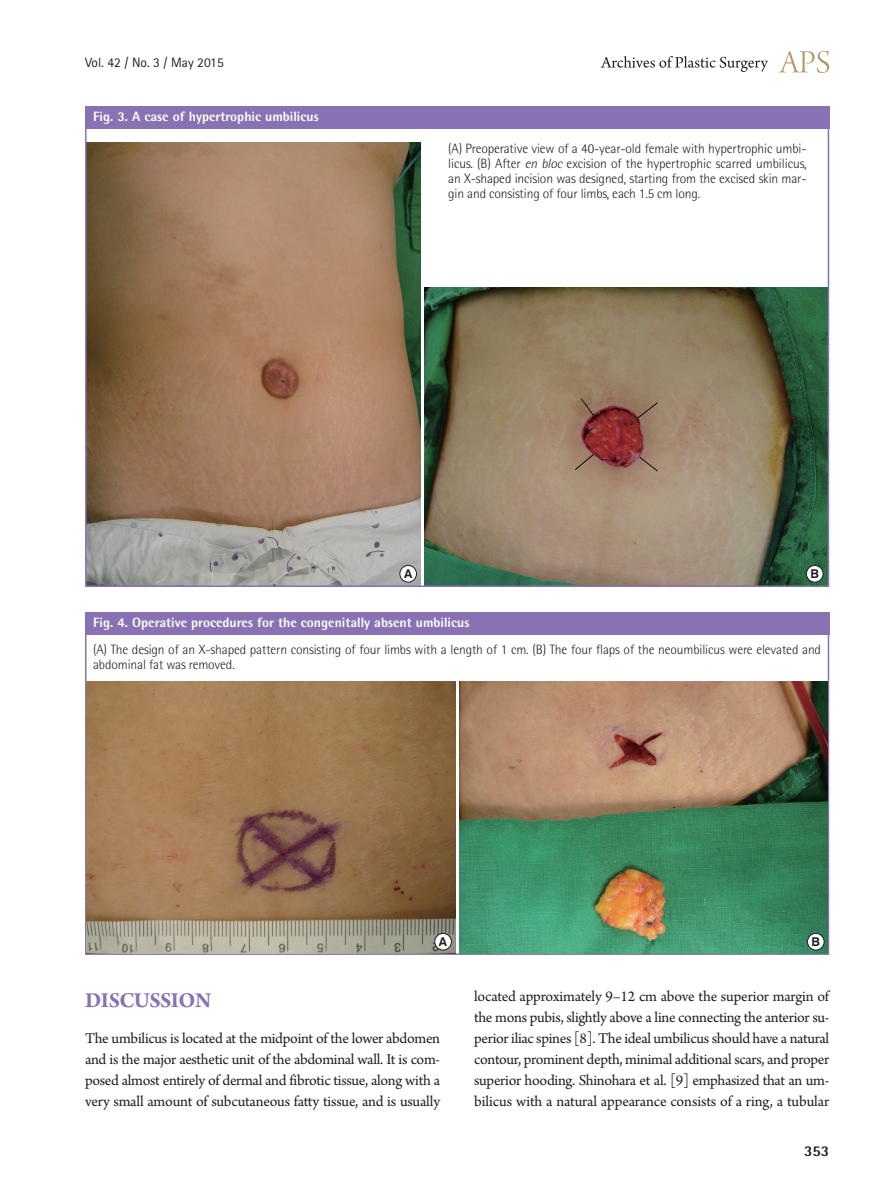
<style>
.page{position:relative;width:893px;height:1191px;background:#fff}
.page>*{position:absolute;margin:0;border:0;box-sizing:border-box;transform-origin:0 0}
.대제목{font:700 22.5px "Arno Pro";letter-spacing:-.02em;color:#8972b3}
.본문{font:15.75px/21px "Arno Pro";letter-spacing:-.01em;color:#231f20;text-align:justify}
.t1{font:800 15px "Rotis Semi Sans Std";color:#231f20}
.그림설명{font:300 13.5px/15px "Rotis Semi Sans Std";letter-spacing:-.01em;color:#231f20;text-align:justify}
.표그림제목{font:800 13.5px "Rotis Semi Sans Std";color:#fff}
.t2{font:13.5px "Rotis Sans Serif Std";color:#231f20}
.t3{font:700 12.15px "Swiss 721 BT";color:#231f20}
.s1{font-style:italic}
</style>
<div class="page">
<svg style="left:779px;top:51px;width:50px;height:22px"></svg>
<svg style="left:601px;top:56px;width:167px;height:16px"></svg>
<img style="left:88px;top:143px;width:332px;height:441px">
<img style="left:424px;top:288px;width:402px;height:296px">
<div style="left:85px;top:106px;width:744px;height:23px;background:#8972b3"></div>
<div style="left:400px;top:565px;width:16px;height:17px;background:#fff;border-radius:50%"></div>
<div style="left:400px;top:565px;width:17px;height:17px;border:1px solid #231f20;border-radius:50%"></div>
<div style="left:806px;top:565px;width:17px;height:17px;background:#fff;border-radius:50%"></div>
<div style="left:806px;top:565px;width:17px;height:17px;border:1px solid #231f20;border-radius:50%"></div>
<div style="left:85px;top:106px;width:744px;height:481px;border:2px solid #8972b3"></div>
<img style="left:87px;top:681px;width:368px;height:272px">
<img style="left:459px;top:681px;width:369px;height:272px">
<div style="left:85px;top:612px;width:744px;height:23px;background:#8972b3"></div>
<div style="left:435px;top:933px;width:16px;height:17px;background:#fff;border-radius:50%"></div>
<div style="left:435px;top:933px;width:17px;height:17px;border:1px solid #231f20;border-radius:50%"></div>
<div style="left:807px;top:933px;width:17px;height:17px;background:#fff;border-radius:50%"></div>
<div style="left:807px;top:933px;width:17px;height:17px;border:1px solid #231f20;border-radius:50%"></div>
<p class="t2" style="left:85px;top:54px;width:140px">Vol. 42 / No. 3 / May 2015</p>
<p class="표그림제목" style="left:93px;top:108px;width:227px">Fig. 3. A case of hypertrophic umbilicus</p>
<p class="그림설명" style="left:448px;top:141px;width:360px">(A) Preoperative view of a 40-year-old female with hypertrophic umbi&shy;licus. (B) After <span class="s1">en bloc</span> excision of the hypertrophic scarred umbilicus, an X-shaped incision was designed, starting from the excised skin mar&shy;gin and consisting of four limbs, each 1.5 cm long.</p>
<p class="t3" style="left:404px;top:566px;width:10px">A</p>
<p class="t3" style="left:810px;top:566px;width:10px">B</p>
<p class="표그림제목" style="left:93px;top:614px;width:378px">Fig. 4. Operative procedures for the congenitally absent umbilicus</p>
<p class="그림설명" style="left:93px;top:642px;width:729px">(A) The design of an X-shaped pattern consisting of four limbs with a length of 1 cm. (B) The four flaps of the neoumbilicus were elevated and abdominal fat was removed.</p>
<p class="t3" style="left:439px;top:934px;width:10px">A</p>
<p class="t3" style="left:811px;top:934px;width:10px">B</p>
<p class="대제목" style="left:85px;top:987px;width:128px">DISCUSSION</p>
<p class="본문" style="left:85px;top:1029px;width:357px">The umbilicus is located at the midpoint of the lower abdomen and is the major aesthetic unit of the abdominal wall. It is com&shy;posed almost entirely of dermal and fibrotic tissue, along with a very small amount of subcutaneous fatty tissue, and is usually</p>
<p class="본문" style="left:474px;top:987px;width:357px">located approximately 9–12 cm above the superior margin of the mons pubis, slightly above a line connecting the anterior su&shy;perior iliac spines [8]. The ideal umbilicus should have a natural contour, prominent depth, minimal additional scars, and proper superior hooding. Shinohara et al. [9] emphasized that an um&shy;bilicus with a natural appearance consists of a ring, a tubular</p>
<p class="t1" style="left:804px;top:1141px;width:27px">353</p>
</div>
